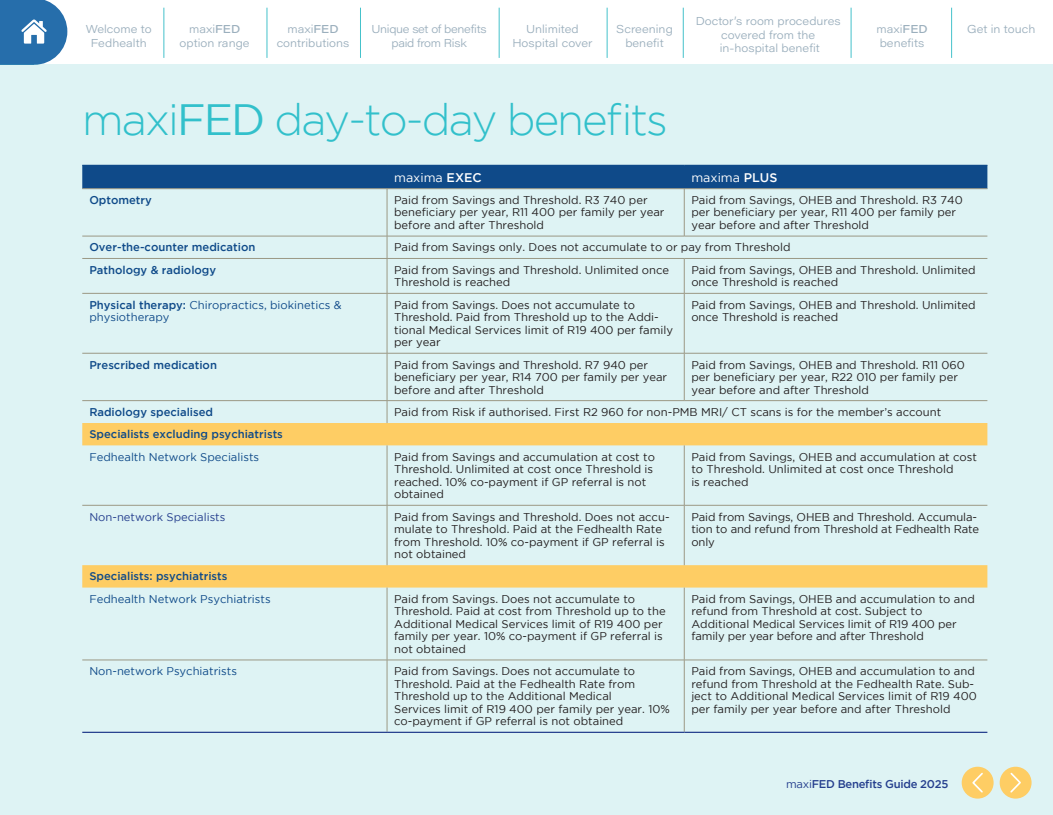
<style>
.page{position:relative;width:1053px;height:815px;background:#fff}
.page>*{position:absolute;margin:0;border:0;box-sizing:border-box;transform-origin:0 0}
.t1{font:300 43.75px "Gotham";letter-spacing:-.045em;color:#32c0cb}
.t2{font:12.5px "Gotham";color:#fff}
.t3{font:11.25px/12.5px "Gotham";color:#231f20}
.t4{font:11.25px/13.5px "Acumin Variable Concept";color:#9bafbd;text-align:center}
.t5{font:500 11.25px "Gotham";color:#0f4a89}
.t6{font:11.25px/12.5px "Gotham";color:#0f4a89}
.t7{font:11.25px "Acumin Variable Concept";letter-spacing:-.03em;color:#9bafbd}
.t8{font:500 11.25px "Gotham";letter-spacing:-.025em;color:#253f8e}
.t9{font:11.25px "Gotham";color:#253f8e}
.s1{font-weight:400}
.s2{font-weight:500}
</style>
<div class="page">
<hr style="left:164px;top:8px;width:1px;height:50px;background:#45c2cb">
<hr style="left:267px;top:8px;width:1px;height:50px;background:#45c2cb">
<hr style="left:360px;top:8px;width:1px;height:50px;background:#45c2cb">
<hr style="left:499px;top:8px;width:1px;height:50px;background:#45c2cb">
<hr style="left:683px;top:8px;width:1px;height:50px;background:#45c2cb">
<hr style="left:850px;top:8px;width:1px;height:50px;background:#45c2cb">
<hr style="left:951px;top:8px;width:1px;height:50px;background:#45c2cb">
<hr style="left:607px;top:8px;width:1px;height:50px;background:#45c2cb">
<div style="left:0;top:0;width:34px;height:65px;background:#266eab"></div>
<svg style="left:21px;top:0;width:46px;height:64px"></svg>
<div style="left:0;top:64px;width:1052px;height:751px;background:#def3f4"></div>
<div style="left:999px;top:767px;width:32px;height:32px;background:#fecd64;border-radius:50%"></div>
<svg style="left:1010px;top:772px;width:11px;height:21px"></svg>
<div style="left:961px;top:767px;width:32px;height:32px;background:#fecd64;border-radius:50%"></div>
<svg style="left:972px;top:772px;width:11px;height:21px"></svg>
<div style="left:82px;top:166px;width:905px;height:22px;background:#0f4a89"></div>
<svg style="left:82px;top:423px;width:905px;height:165px"></svg>
<hr style="left:82px;top:188px;width:305px;height:1px;background:#9b9884">
<hr style="left:387px;top:188px;width:297px;height:1px;background:#9b9884">
<hr style="left:387px;top:189px;width:1px;height:47px;background:#9b9884">
<hr style="left:684px;top:188px;width:303px;height:1px;background:#9b9884">
<hr style="left:684px;top:189px;width:1px;height:47px;background:#9b9884">
<hr style="left:82px;top:236px;width:305px;height:1px;background:#9b9884">
<hr style="left:387px;top:236px;width:297px;height:1px;background:#9b9884">
<svg style="left:387px;top:236px;width:1px;height:22px"></svg>
<hr style="left:684px;top:236px;width:303px;height:1px;background:#9b9884">
<hr style="left:82px;top:258px;width:305px;height:1px;background:#9b9884">
<hr style="left:387px;top:258px;width:297px;height:1px;background:#9b9884">
<hr style="left:387px;top:259px;width:1px;height:34px;background:#9b9884">
<hr style="left:684px;top:258px;width:303px;height:1px;background:#9b9884">
<hr style="left:684px;top:259px;width:1px;height:34px;background:#9b9884">
<hr style="left:82px;top:293px;width:305px;height:1px;background:#9b9884">
<hr style="left:387px;top:293px;width:297px;height:1px;background:#9b9884">
<hr style="left:387px;top:294px;width:1px;height:59px;background:#9b9884">
<hr style="left:684px;top:293px;width:303px;height:1px;background:#9b9884">
<hr style="left:684px;top:294px;width:1px;height:59px;background:#9b9884">
<hr style="left:82px;top:353px;width:305px;height:1px;background:#9b9884">
<hr style="left:387px;top:353px;width:297px;height:1px;background:#9b9884">
<hr style="left:387px;top:353px;width:1px;height:47px;background:#9b9884">
<hr style="left:684px;top:353px;width:303px;height:1px;background:#9b9884">
<hr style="left:684px;top:353px;width:1px;height:47px;background:#9b9884">
<hr style="left:82px;top:400px;width:305px;height:1px;background:#9b9884">
<hr style="left:387px;top:400px;width:297px;height:1px;background:#9b9884">
<svg style="left:387px;top:401px;width:1px;height:22px"></svg>
<hr style="left:684px;top:400px;width:303px;height:1px;background:#9b9884">
<hr style="left:82px;top:165px;width:305px;height:1px;background:#0f4a89">
<hr style="left:387px;top:165px;width:297px;height:1px;background:#0f4a89">
<hr style="left:684px;top:165px;width:303px;height:1px;background:#0f4a89">
<hr style="left:387px;top:588px;width:1px;height:72px;background:#9b9884">
<hr style="left:684px;top:588px;width:1px;height:72px;background:#9b9884">
<hr style="left:387px;top:445px;width:1px;height:60px;background:#9b9884">
<hr style="left:684px;top:445px;width:1px;height:60px;background:#9b9884">
<hr style="left:387px;top:660px;width:1px;height:72px;background:#9b9884">
<hr style="left:684px;top:660px;width:1px;height:72px;background:#9b9884">
<hr style="left:387px;top:505px;width:1px;height:60px;background:#9b9884">
<hr style="left:684px;top:505px;width:1px;height:60px;background:#9b9884">
<hr style="left:82px;top:660px;width:305px;height:1px;background:#9b9884">
<hr style="left:387px;top:660px;width:297px;height:1px;background:#9b9884">
<hr style="left:82px;top:505px;width:305px;height:1px;background:#9b9884">
<hr style="left:684px;top:660px;width:303px;height:1px;background:#9b9884">
<hr style="left:387px;top:505px;width:297px;height:1px;background:#9b9884">
<hr style="left:684px;top:505px;width:303px;height:1px;background:#9b9884">
<hr style="left:82px;top:732px;width:305px;height:1px;background:#253f8e">
<hr style="left:387px;top:732px;width:297px;height:1px;background:#253f8e">
<hr style="left:684px;top:732px;width:303px;height:1px;background:#253f8e">
<p class="t4" style="left:512px;top:22px;width:81px">Unlimited<br>Hospital cover</p>
<p class="t4" style="left:616px;top:22px;width:58px">Screening benefit</p>
<p class="t4" style="left:695px;top:14px;width:146px">Doctor’s room procedures covered from the in-hospital benefit</p>
<p class="t4" style="left:876px;top:22px;width:53px;text-align:left">maxiFED benefits</p>
<p class="t4" style="left:86px;top:22px;width:67px">Welcome to<br>Fedhealth</p>
<p class="t4" style="left:180px;top:22px;width:71px">maxiFED option range</p>
<p class="t4" style="left:277px;top:22px;width:74px">maxiFED contributions</p>
<p class="t7" style="left:371px;top:21px;width:117px">Unique set of benefits</p>
<p class="t4" style="left:967px;top:22px;width:70px">Get in touch</p>
<p class="t7" style="left:391px;top:35px;width:77px">paid from Risk</p>
<p class="t1" style="left:82px;top:95px;width:587px">maxi<span class="s1">FED</span> day-to-day benefits</p>
<p class="t2" style="left:394px;top:170px;width:89px">maxima <span class="s2">EXEC</span></p>
<p class="t2" style="left:691px;top:170px;width:88px">maxima <span class="s2">PLUS</span></p>
<p class="t5" style="left:89px;top:194px;width:64px">Optometry</p>
<p class="t3" style="left:394px;top:194px;width:272px">Paid from Savings and Threshold. R3 740 per beneficiary per year, R11 400 per family per year before and after Threshold</p>
<p class="t3" style="left:691px;top:194px;width:273px">Paid from Savings, OHEB and Threshold. R3 740 per beneficiary per year, R11 400 per family per year before and after Threshold</p>
<p class="t5" style="left:89px;top:241px;width:167px">Over-the-counter medication</p>
<p class="t3" style="left:394px;top:241px;width:398px">Paid from Savings only. Does not accumulate to or pay from Threshold</p>
<p class="t5" style="left:89px;top:263px;width:128px">Pathology &amp; radiology</p>
<p class="t3" style="left:394px;top:263px;width:276px">Paid from Savings and Threshold. Unlimited once<br>Threshold is reached</p>
<p class="t3" style="left:691px;top:263px;width:286px">Paid from Savings, OHEB and Threshold. Unlimited once Threshold is reached</p>
<p class="t6" style="left:89px;top:298px;width:254px"><span class="s2">Physical therapy:</span> Chiropractics, biokinetics &amp; physiotherapy</p>
<p class="t3" style="left:394px;top:298px;width:280px">Paid from Savings. Does not accumulate to Threshold. Paid from Threshold up to the Addi&shy;tional Medical Services limit of R19 400 per family per year</p>
<p class="t3" style="left:691px;top:298px;width:286px">Paid from Savings, OHEB and Threshold. Unlimited once Threshold is reached</p>
<p class="t5" style="left:89px;top:358px;width:129px">Prescribed medication</p>
<p class="t3" style="left:394px;top:358px;width:274px">Paid from Savings and Threshold. R7 940 per beneficiary per year, R14 700 per family per year before and after Threshold</p>
<p class="t3" style="left:691px;top:358px;width:275px">Paid from Savings, OHEB and Threshold. R11 060 per beneficiary per year, R22 010 per family per year before and after Threshold</p>
<p class="t5" style="left:89px;top:406px;width:125px">Radiology specialised</p>
<p class="t3" style="left:394px;top:406px;width:548px">Paid from Risk if authorised. First R2 960 for non-PMB MRI/ CT scans is for the member’s account</p>
<p class="t5" style="left:89px;top:428px;width:195px">Specialists excluding psychiatrists</p>
<p class="t6" style="left:89px;top:450px;width:171px">Fedhealth Network Specialists</p>
<p class="t3" style="left:394px;top:450px;width:262px">Paid from Savings and accumulation at cost to Threshold. Unlimited at cost once Threshold is reached. 10% co-payment if GP referral is not obtained</p>
<p class="t3" style="left:691px;top:450px;width:287px">Paid from Savings, OHEB and accumulation at cost to Threshold. Unlimited at cost once Threshold<br>is reached</p>
<p class="t9" style="left:89px;top:510px;width:137px">Non-network Specialists</p>
<p class="t3" style="left:394px;top:510px;width:277px">Paid from Savings and Threshold. Does not accu&shy;mulate to Threshold. Paid at the Fedhealth Rate from Threshold. 10% co-payment if GP referral is not obtained</p>
<p class="t3" style="left:691px;top:510px;width:289px">Paid from Savings, OHEB and Threshold. Accumula&shy;tion to and refund from Threshold at Fedhealth Rate only</p>
<p class="t5" style="left:89px;top:570px;width:140px">Specialists: psychiatrists</p>
<p class="t6" style="left:89px;top:592px;width:183px">Fedhealth Network Psychiatrists</p>
<p class="t3" style="left:394px;top:592px;width:273px">Paid from Savings. Does not accumulate to Threshold. Paid at cost from Threshold up to the Additional Medical Services limit of R19 400 per family per year. 10% co-payment if GP referral is not obtained</p>
<p class="t3" style="left:691px;top:592px;width:285px">Paid from Savings, OHEB and accumulation to and refund from Threshold at cost. Subject to Additional Medical Services limit of R19 400 per family per year before and after Threshold</p>
<p class="t6" style="left:89px;top:665px;width:149px">Non-network Psychiatrists</p>
<p class="t3" style="left:394px;top:665px;width:277px">Paid from Savings. Does not accumulate to Threshold. Paid at the Fedhealth Rate from Threshold up to the Additional Medical<br>Services limit of R19 400 per family per year. 10% co-payment if GP referral is not obtained</p>
<p class="t3" style="left:691px;top:665px;width:287px">Paid from Savings, OHEB and accumulation to and refund from Threshold at the Fedhealth Rate. Sub&shy;ject to Additional Medical Services limit of R19 400 per family per year before and after Threshold</p>
<p class="t8" style="left:786px;top:777px;width:164px"><span class="s1">maxi</span>FED Benefits Guide 2025</p>
</div>
